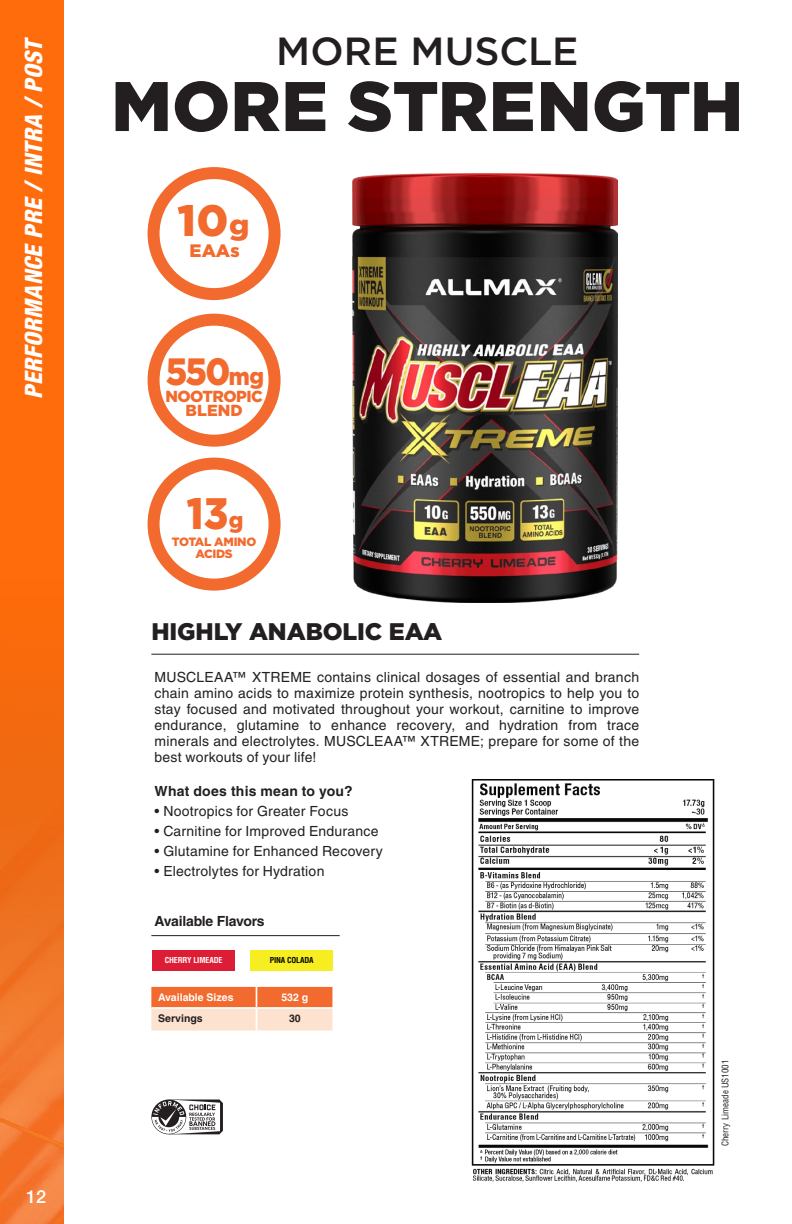
<style>
.page{position:relative;width:792px;height:1224px;background:#fff}
.page>*{position:absolute;margin:0;border:0;box-sizing:border-box;transform-origin:0 0}
.Tabs{font:900 70px "Gotham";color:#231f20}
.Tabs-2{font:900 44px "Gotham";color:#f26a2d}
.Tabs-3{font:900 44px "Gotham";color:#f26a2d;scale:.9 1}
.Tabs-4{font:500 39.2px "Gotham";color:#231f20}
.Tabs-5{font:900 38px "Gotham";color:#f26a2d;scale:.9 1}
.t1{font:italic 800 condensed 24px "Helvetica Neue LT Std";color:#fff}
.Tabs-6{font:900 24px "Gotham";letter-spacing:-.005em;color:#231f20}
.Tabs-7{font:900 18px "Gotham";color:#f26a2d}
.t2{font:500 18px "Helvetica Neue";color:#fff}
.Tabs-8{font:900 16px/14px "Gotham";letter-spacing:-.035em;color:#f26a2d;text-align:center}
.Tabs-9{font:14px/16px "Helvetica LT Std";letter-spacing:.015em;color:#231f20;text-align:justify}
.Tabs-10{font:700 14px "Helvetica LT Std";letter-spacing:.02em;color:#231f20}
.Tabs-11{font:700 14px "Helvetica LT Std";color:#231f20}
.Tabs-12{font:900 12px/12px "Gotham";letter-spacing:-.025em;color:#f26a2d;text-align:center}
.Tabs-13{font:700 10.6px "Helvetica LT Std";color:#fff}
.Tabs-14{font:700 10.6px "Helvetica LT Std";color:#231f20}
.Tabs-15{font:condensed 9px "Helvetica LT Std";color:#231f20}
.Tabs-16{font:700 condensed 8px "Helvetica LT Std";letter-spacing:-.015em;color:#fff}
.Tabs-17{font:700 condensed 8px "Helvetica LT Std";letter-spacing:-.015em;color:#040503}
.s1{font-size:30px}
.s2{font-size:24px}
</style>
<div class="page">
<img style="left:0;top:0;width:64px;height:1224px">
<div style="left:250px;top:950px;width:83px;height:20px;background:#f7ee21"></div>
<div style="left:152px;top:950px;width:83px;height:20px;background:#dd1d35"></div>
<div style="left:148px;top:167px;width:133px;height:133px;border:12px solid #f26a2d;border-radius:50%"></div>
<div style="left:148px;top:314px;width:133px;height:133px;border:12px solid #f26a2d;border-radius:50%"></div>
<div style="left:148px;top:458px;width:133px;height:133px;border:12px solid #f26a2d;border-radius:50%"></div>
<hr style="left:151px;top:654px;width:488px;height:1px;background:#231f20">
<hr style="left:151px;top:935px;width:189px;height:1px;background:#231f20">
<svg style="left:151px;top:987px;width:182px;height:44px;background:#f8ad89"></svg>
<hr style="left:332px;top:1009px;width:2px;height:22px;background:#fff">
<svg style="left:151px;top:1099px;width:72px;height:35px"></svg>
<img style="left:353px;top:173px;width:265px;height:430px">
<img style="left:471px;top:779px;width:244px;height:403px">
<h3 class="t1" style="left:19px;top:399px;width:364px;rotate:-90deg">PERFORMANCE PRE / INTRA / POST</h3>
<p class="t2" style="left:26px;top:1185px;width:22px">12</p>
<p class="Tabs-4" style="left:276px;top:29px;width:304px">MORE MUSCLE</p>
<p class="Tabs" style="left:111px;top:66px;width:634px">MORE STRENGTH</p>
<p class="Tabs-2" style="left:177px;top:195px;width:73px">10<span class="s1">g</span></p>
<p class="Tabs-7" style="left:190px;top:240px;width:52px">EAAs</p>
<p class="Tabs-5" style="left:166px;top:349px;width:111px">550<span class="s2">mg</span></p>
<p class="Tabs-8" style="left:166px;top:389px;width:99px">NOOTROPIC<br>BLEND</p>
<p class="Tabs-3" style="left:187px;top:488px;width:64px">13<span class="s2">g</span></p>
<p class="Tabs-12" style="left:172px;top:535px;width:86px">TOTAL AMINO<br>ACIDS</p>
<p class="Tabs-6" style="left:151px;top:618px;width:292px">HIGHLY ANABOLIC EAA</p>
<p class="Tabs-9" style="left:155px;top:670px;width:486px">MUSCLEAA™ XTREME contains clinical dosages of essential and branch chain amino acids to maximize protein synthesis, nootropics to help you to stay focused and motivated throughout your workout, carnitine to improve endurance, glutamine to enhance recovery, and hydration from trace minerals and electrolytes. MUSCLEAA™ XTREME; prepare for some of the best workouts of your life!</p>
<p class="Tabs-10" style="left:155px;top:783px;width:200px">What does this mean to you?</p>
<p class="Tabs-9" style="left:155px;top:804px;width:195px">• Nootropics for Greater Focus</p>
<p class="Tabs-9" style="left:155px;top:824px;width:225px">• Carnitine for Improved Endurance</p>
<p class="Tabs-9" style="left:155px;top:844px;width:230px">• Glutamine for Enhanced Recovery</p>
<p class="Tabs-9" style="left:155px;top:864px;width:171px">• Electrolytes for Hydration</p>
<p class="Tabs-11" style="left:155px;top:912px;width:111px">Available Flavors</p>
<p class="Tabs-16" style="left:165px;top:955px;width:59px">CHERRY LIMEADE</p>
<p class="Tabs-17" style="left:270px;top:955px;width:45px">PINA COLADA</p>
<p class="Tabs-13" style="left:158px;top:991px;width:77px">Available Sizes</p>
<p class="Tabs-13" style="left:281px;top:991px;width:28px">532 g</p>
<p class="Tabs-14" style="left:158px;top:1012px;width:46px">Servings</p>
<p class="Tabs-14" style="left:289px;top:1012px;width:13px">30</p>
<p class="Tabs-15" style="left:720px;top:1146px;width:88px;rotate:-90deg">Cherry Limeade US1001</p>
</div>
